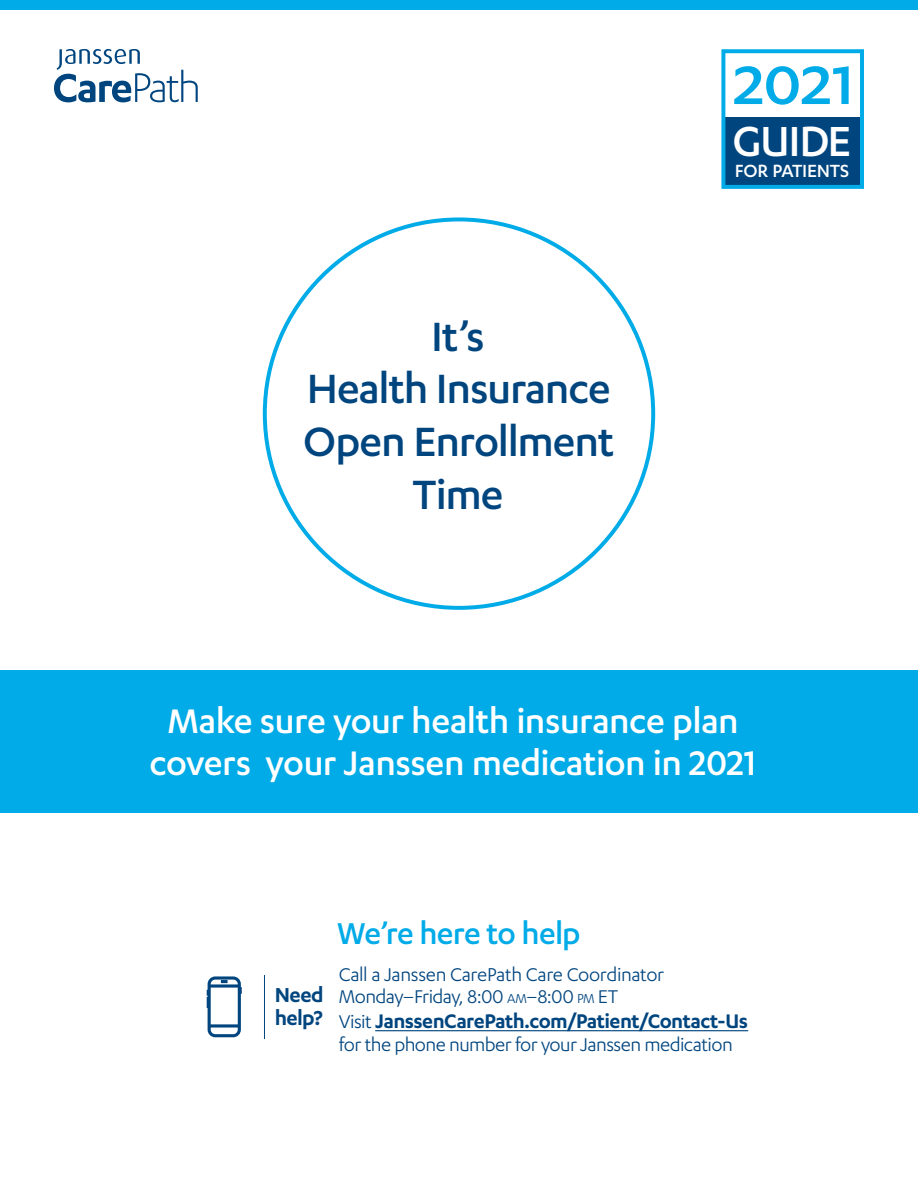
<style>
.page{position:relative;width:918px;height:1188px;background:#fff}
.page>*{position:absolute;margin:0;border:0;box-sizing:border-box;transform-origin:0 0}
.t1{font:500 62.7px "Karbon";color:#00abe7;scale:1.14 1}
.t2{font:500 48.9px "Karbon";letter-spacing:-.03em;color:#fff}
.t3{font:500 47.55px/52.8px "Karbon";letter-spacing:-.025em;color:#01457f;text-align:center}
.t4{font:500 39.6px/42.3px "Karbon";letter-spacing:-.015em;color:#fff;text-align:center}
.t5{font:500 34.95px "Karbon";letter-spacing:-.02em;color:#00abe7}
.t6{font:600 23.4px/22.5px "Karbon";letter-spacing:-.025em;color:#01457f}
.t7{font:600 22.8px "Karbon";letter-spacing:-.025em;color:#01457f}
.t8{font:21.3px/21.3px "Karbon";letter-spacing:-.025em;color:#01457f}
.t9{font:500 20.4px "Karbon";letter-spacing:-.015em;color:#fff}
.s1{font-size:15px}
.s2{font-weight:400;font-size:21.3px}
</style>
<div class="page">
<svg style="left:54px;top:49px;width:144px;height:53px"></svg>
<div style="left:0;top:670px;width:918px;height:143px;background:#00abe7"></div>
<div style="left:725px;top:117px;width:135px;height:68px;background:#01457f"></div>
<div style="left:721px;top:49px;width:143px;height:140px;border:4px solid #00abe7"></div>
<svg style="left:207px;top:976px;width:35px;height:61px"></svg>
<hr style="left:375px;top:1030px;width:373px;height:1px;background:#01457f">
<hr style="left:264px;top:975px;width:1px;height:64px;background:#01457f">
<div style="left:0;top:0;width:918px;height:9px;background:#00abe7"></div>
<h1 class="t1" style="left:734px;top:50px;width:108px">2021</h1>
<h3 class="t3" style="left:303px;top:308px;width:313px">It’s<br>Health Insurance<br>Open Enrollment<br>Time</h3>
<h2 class="t2" style="left:733px;top:113px;width:121px">GUIDE</h2>
<p class="t9" style="left:735px;top:159px;width:116px">FOR PATIENTS</p>
<h3 class="t4" style="left:150px;top:698px;width:609px">Make sure your health insurance plan covers your Janssen medication in 2021</h3>
<p class="t6" style="left:275px;top:983px;width:50px">Need help?</p>
<h3 class="t5" style="left:337px;top:914px;width:245px">We’re here to help</h3>
<p class="t8" style="left:339px;top:964px;width:327px">Call a Janssen CarePath Care Coordinator<br>Monday–Friday, 8:00 <span class="s1">am</span>–8:00 <span class="s1">pm</span> ET</p>
<p class="t7" style="left:339px;top:1009px;width:411px"><span class="s2">Visit</span> JanssenCarePath.com/Patient/Contact-Us</p>
<p class="t8" style="left:339px;top:1034px;width:396px">for the phone number for your Janssen medication</p>
</div>
